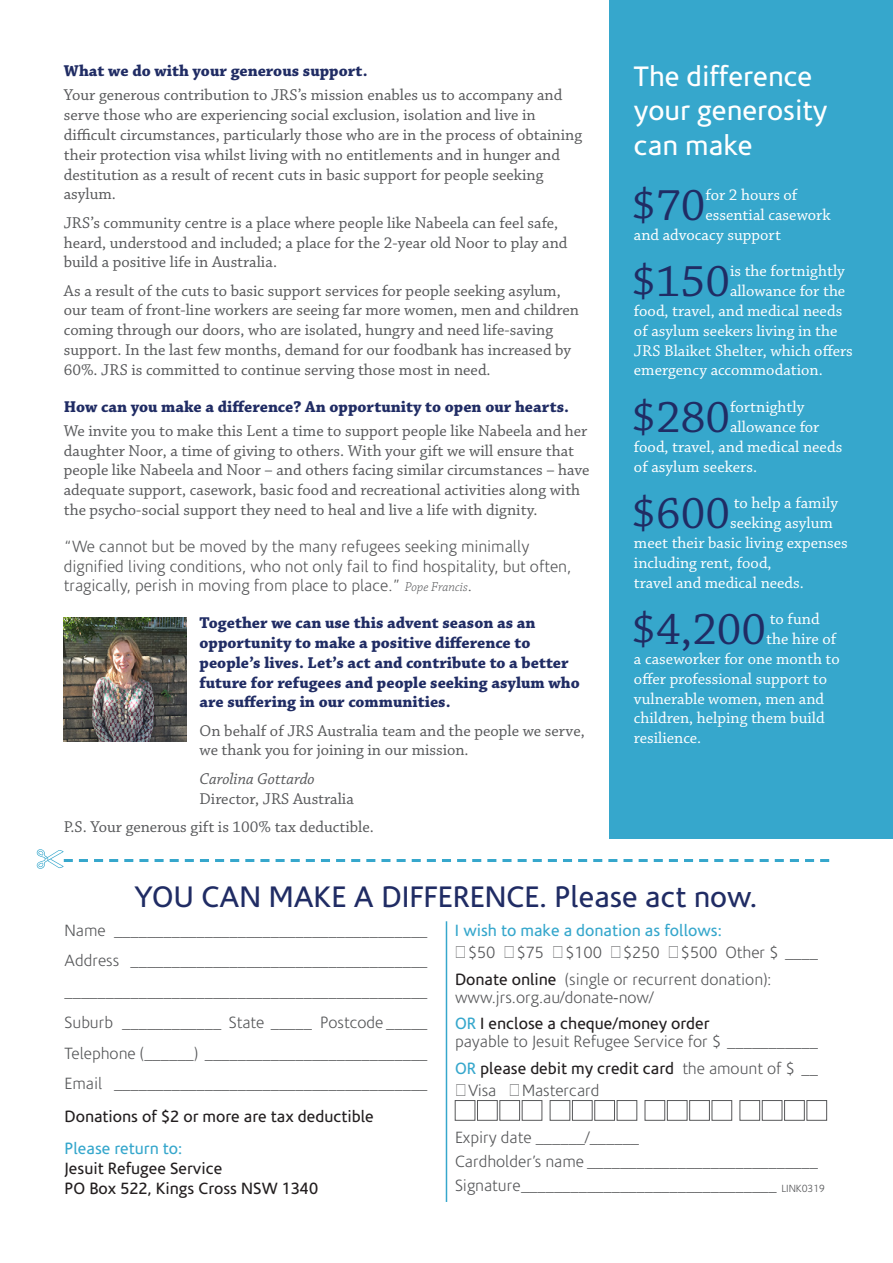
<style>
.page{position:relative;width:893px;height:1263px;background:#fff}
.page>*{position:absolute;margin:0;border:0;box-sizing:border-box;transform-origin:0 0}
.t1{font:46.95px "Chaparral Pro";color:#202c64}
.t2{font:30px "Corisande";color:#202c64}
.t3{font:28.5px/34.2px "Corisande";color:#fff}
.t4{font:16.5px/19.8px "Chaparral Pro";color:#57585a}
.t5{font:300 16.5px/30.8px "Corisande";color:#57585a}
.t6{font:16.5px "Chaparral Pro";color:#fff}
.t7{font:700 16.5px/19.8px "Chaparral Pro";color:#202c64}
.t8{font:16.5px/19.8px "Corisande";color:#231f20}
.t9{font:16.5px "Corisande";color:#36a7cc}
.t10{font:italic 16.5px "Chaparral Pro";color:#57585a}
.s1{font-family:"Chaparral Pro";font-style:italic;font-size:13.5px}
.s2{font-weight:400;color:#231f20}
.s3{font-weight:400;color:#36a7cc}
.s4{font-size:10.5px}
</style>
<div class="page">
<div style="left:609px;top:0;width:284px;height:838px;background:#36a7cc"></div>
<img style="left:64px;top:618px;width:123px;height:123px">
<div style="left:455px;top:1100px;width:20px;height:20px;border:1px solid #57585a"></div>
<div style="left:477px;top:1100px;width:20px;height:20px;border:1px solid #57585a"></div>
<div style="left:500px;top:1100px;width:20px;height:20px;border:1px solid #57585a"></div>
<div style="left:522px;top:1100px;width:20px;height:20px;border:1px solid #57585a"></div>
<div style="left:550px;top:1100px;width:20px;height:20px;border:1px solid #57585a"></div>
<div style="left:572px;top:1100px;width:20px;height:20px;border:1px solid #57585a"></div>
<div style="left:595px;top:1100px;width:20px;height:20px;border:1px solid #57585a"></div>
<div style="left:617px;top:1100px;width:20px;height:20px;border:1px solid #57585a"></div>
<div style="left:645px;top:1100px;width:20px;height:20px;border:1px solid #57585a"></div>
<div style="left:667px;top:1100px;width:20px;height:20px;border:1px solid #57585a"></div>
<div style="left:689px;top:1100px;width:21px;height:20px;border:1px solid #57585a"></div>
<div style="left:712px;top:1100px;width:20px;height:20px;border:1px solid #57585a"></div>
<div style="left:740px;top:1100px;width:20px;height:20px;border:1px solid #57585a"></div>
<div style="left:762px;top:1100px;width:20px;height:20px;border:1px solid #57585a"></div>
<div style="left:784px;top:1100px;width:20px;height:20px;border:1px solid #57585a"></div>
<div style="left:807px;top:1100px;width:20px;height:20px;border:1px solid #57585a"></div>
<svg style="left:37px;top:849px;width:792px;height:20px"></svg>
<hr style="left:446px;top:921px;width:1px;height:281px;background:#36a7cc">
<p class="t7" style="left:64px;top:62px;width:305px">What we do with your generous support.</p>
<p class="t4" style="left:64px;top:86px;width:520px">Your generous contribution to JRS’s mission enables us to accompany and serve those who are experiencing social exclusion, isolation and live in difficult circumstances, particularly those who are in the process of obtaining their protection visa whilst living with no entitlements and in hunger and destitution as a result of recent cuts in basic support for people seeking asylum.</p>
<p class="t4" style="left:64px;top:213px;width:505px">JRS’s community centre is a place where people like Nabeela can feel safe, heard, understood and included; a place for the 2-year old Noor to play and build a positive life in Australia.</p>
<p class="t4" style="left:64px;top:281px;width:517px">As a result of the cuts to basic support services for people seeking asylum, our team of front-line workers are seeing far more women, men and children coming through our doors, who are isolated, hungry and need life-saving support. In the last few months, demand for our foodbank has increased by 60%. JRS is committed to continue serving those most in need.</p>
<p class="t7" style="left:64px;top:397px;width:507px">How can you make a difference? An opportunity to open our hearts.</p>
<p class="t4" style="left:64px;top:421px;width:527px">We invite you to make this Lent a time to support people like Nabeela and her daughter Noor, a time of giving to others. With your gift we will ensure that people like Nabeela and Noor – and others facing similar circumstances – have adequate support, casework, basic food and recreational activities along with the psycho-social support they need to heal and live a life with dignity.</p>
<p class="t5" style="left:64px;top:537px;width:509px;line-height:19.8px">“We cannot but be moved by the many refugees seeking minimally dignified living conditions, who not only fail to find hospitality, but often, tragically, perish in moving from place to place.” <span class="s1">Pope Francis</span>.</p>
<p class="t7" style="left:199px;top:613px;width:382px">Together we can use this advent season as an opportunity to make a positive difference to people’s lives. Let’s act and contribute to a better future for refugees and people seeking asylum who are suffering in our communities.</p>
<p class="t4" style="left:199px;top:721px;width:387px">On behalf of JRS Australia team and the people we serve, we thank you for joining in our mission.</p>
<p class="t10" style="left:199px;top:769px;width:117px">Carolina Gottardo</p>
<p class="t4" style="left:64px;top:785px;width:311px;line-height:28.3px;text-indent:136px">Director, JRS Australia<br>P.S. Your generous gift is 100% tax deductible.</p>
<h3 class="t3" style="left:634px;top:60px;width:195px">The difference your generosity can make</h3>
<h1 class="t1" style="left:632px;top:179px;width:75px">$70</h1>
<p class="t6" style="left:705px;top:186px;width:93px">for 2 hours of</p>
<p class="t6" style="left:705px;top:205px;width:127px">essential casework</p>
<p class="t6" style="left:634px;top:225px;width:148px">and advocacy support</p>
<h1 class="t1" style="left:632px;top:255px;width:100px">$150</h1>
<p class="t6" style="left:730px;top:262px;width:116px">is the fortnightly</p>
<p class="t6" style="left:730px;top:282px;width:117px">allowance for the</p>
<p class="t6" style="left:634px;top:302px;width:210px">food, travel, and medical needs</p>
<p class="t6" style="left:634px;top:321px;width:205px">of asylum seekers living in the</p>
<p class="t6" style="left:634px;top:341px;width:220px">JRS Blaiket Shelter, which offers</p>
<p class="t6" style="left:634px;top:361px;width:190px">emergency accommodation.</p>
<h1 class="t1" style="left:632px;top:391px;width:100px">$280</h1>
<p class="t6" style="left:730px;top:398px;width:76px">fortnightly</p>
<p class="t6" style="left:730px;top:418px;width:91px">allowance for</p>
<p class="t6" style="left:634px;top:437px;width:210px">food, travel, and medical needs</p>
<p class="t6" style="left:634px;top:457px;width:125px">of asylum seekers.</p>
<h1 class="t1" style="left:632px;top:487px;width:100px">$600</h1>
<p class="t6" style="left:734px;top:494px;width:106px">to help a family</p>
<p class="t6" style="left:730px;top:514px;width:104px">seeking asylum</p>
<p class="t6" style="left:634px;top:534px;width:215px">meet their basic living expenses</p>
<p class="t6" style="left:634px;top:553px;width:139px">including rent, food,</p>
<p class="t6" style="left:634px;top:573px;width:172px">travel and medical needs.</p>
<h1 class="t1" style="left:632px;top:603px;width:136px">$4,200</h1>
<p class="t6" style="left:770px;top:610px;width:51px">to fund</p>
<p class="t6" style="left:766px;top:630px;width:72px">the hire of</p>
<p class="t6" style="left:634px;top:650px;width:207px">a caseworker for one month to</p>
<p class="t6" style="left:634px;top:669px;width:195px">offer professional support to</p>
<p class="t6" style="left:634px;top:689px;width:192px">vulnerable women, men and</p>
<p class="t6" style="left:634px;top:709px;width:192px">children, helping them build</p>
<p class="t6" style="left:634px;top:729px;width:69px">resilience.</p>
<h2 class="t2" style="left:134px;top:880px;width:625px">YOU CAN MAKE A DIFFERENCE. Please act now.</h2>
<p class="t5" style="left:65px;top:915px;width:365px;text-align:justify">Name ______________________________________ Address ____________________________________ ____________________________________________ Suburb ____________ State _____ Postcode _____ Telephone (______) ___________________________ Email ______________________________________</p>
<p class="t8" style="left:65px;top:1107px;width:311px">Donations of $2 or more are tax deductible</p>
<p class="t9" style="left:65px;top:1140px;width:119px">Please return to:</p>
<p class="t8" style="left:65px;top:1159px;width:255px">Jesuit Refugee Service<br>PO Box 522, Kings Cross NSW 1340</p>
<p class="t9" style="left:455px;top:921px;width:268px">I wish to make a donation as follows:</p>
<p class="t5" style="left:468px;top:938px;width:29px">$50</p>
<p class="t5" style="left:517px;top:938px;width:29px">$75</p>
<p class="t5" style="left:565px;top:938px;width:38px">$100</p>
<p class="t5" style="left:623px;top:938px;width:38px">$250</p>
<p class="t5" style="left:455px;top:940px;width:365px;line-height:26.5px;text-indent:226px">$500 Other $ ____<br><span class="s2">Donate online</span> (single or recurrent donation):</p>
<p class="t5" style="left:455px;top:984px;width:256px;line-height:26.5px">www.jrs.org.au/donate-now/<br><span class="s3">OR</span> <span class="s2">I enclose a cheque/money order</span></p>
<p class="t5" style="left:455px;top:1029px;width:364px;line-height:26.5px">payable to Jesuit Refugee Service for $ ___________<br><span class="s3">OR</span> <span class="s2">please debit my credit card</span> the amount of $ __</p>
<p class="t5" style="left:468px;top:1075px;width:30px">Visa</p>
<p class="t5" style="left:522px;top:1075px;width:79px">Mastercard</p>
<p class="t5" style="left:455px;top:1125px;width:371px;line-height:24.3px">Expiry date ______/______<br>Cardholder’s name ____________________________<br>Signature_______________________________ <span class="s4">LINK0319</span></p>
</div>
